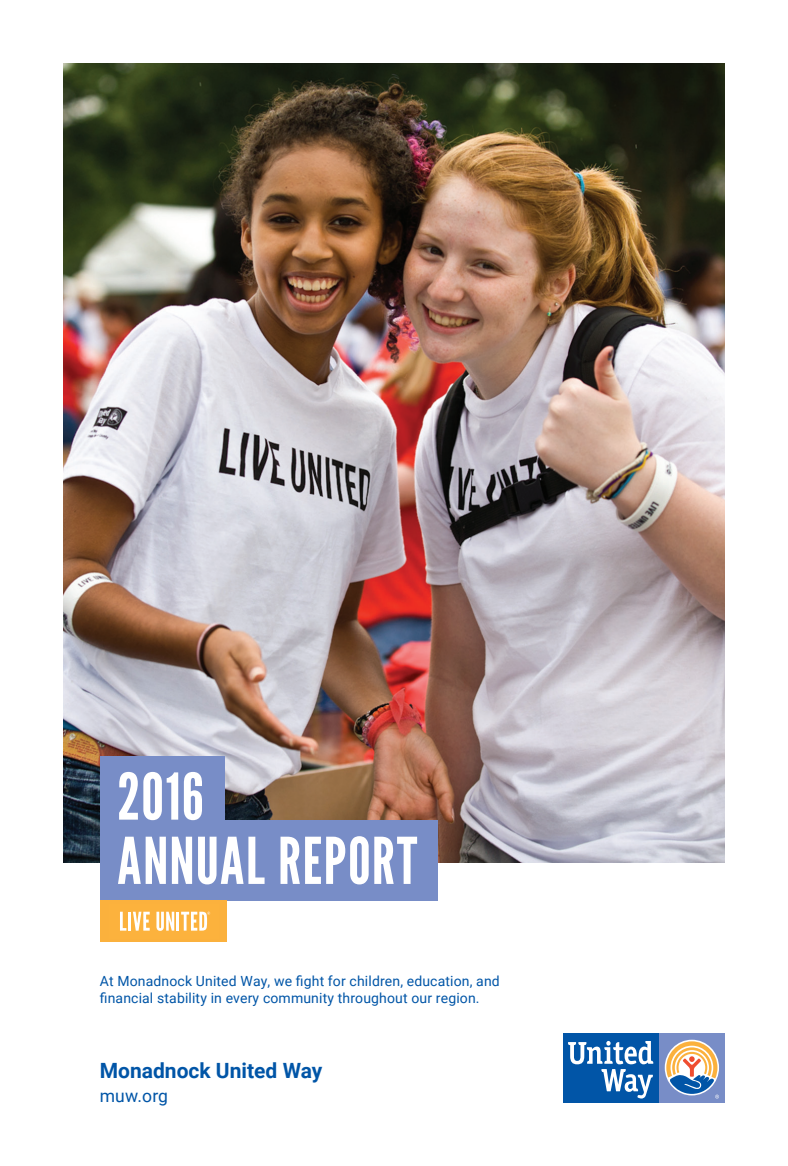
<style>
.page{position:relative;width:788px;height:1166px;background:#fff}
.page>*{position:absolute;margin:0;border:0;box-sizing:border-box;transform-origin:0 0}
.t1{font:64.23px/64.2px "League Gothic";letter-spacing:.02em;color:#fff}
.t2{font:700 21px "Roboto";color:#0155a7}
.t3{font:17.5px "Roboto";letter-spacing:.01em;color:#0155a7}
.t4{font:14px/17.5px "Roboto";letter-spacing:.01em;color:#0155a7}
</style>
<div class="page">
<img style="left:63px;top:63px;width:661px;height:799px">
<div style="left:659px;top:1033px;width:65px;height:70px;background:#788dc7"></div>
<div style="left:563px;top:1033px;width:96px;height:70px;background:#0155a7"></div>
<svg style="left:568px;top:1040px;width:85px;height:58px"></svg>
<svg style="left:666px;top:1041px;width:53px;height:57px"></svg>
<div style="left:100px;top:820px;width:338px;height:80px;background:#788dc7"></div>
<div style="left:100px;top:900px;width:127px;height:42px;background:#fbb13d"></div>
<svg style="left:120px;top:911px;width:6px;height:19px"></svg>
<hr style="left:128px;top:911px;width:3px;height:19px;background:#fff">
<svg style="left:133px;top:911px;width:17px;height:19px"></svg>
<svg style="left:156px;top:911px;width:18px;height:19px"></svg>
<hr style="left:176px;top:911px;width:3px;height:19px;background:#fff">
<svg style="left:181px;top:911px;width:29px;height:19px"></svg>
<div style="left:100px;top:756px;width:124px;height:80px;background:#788dc7"></div>
<h1 class="t1" style="left:117px;top:765px;width:301px">2016<br>ANNUAL REPORT</h1>
<p class="t4" style="left:100px;top:971px;width:401px">At Monadnock United Way, we fight for children, education, and financial stability in every community throughout our region.</p>
<h2 class="t2" style="left:100px;top:1055px;width:224px">Monadnock United Way</h2>
<p class="t3" style="left:100px;top:1083px;width:70px">muw.org</p>
</div>
